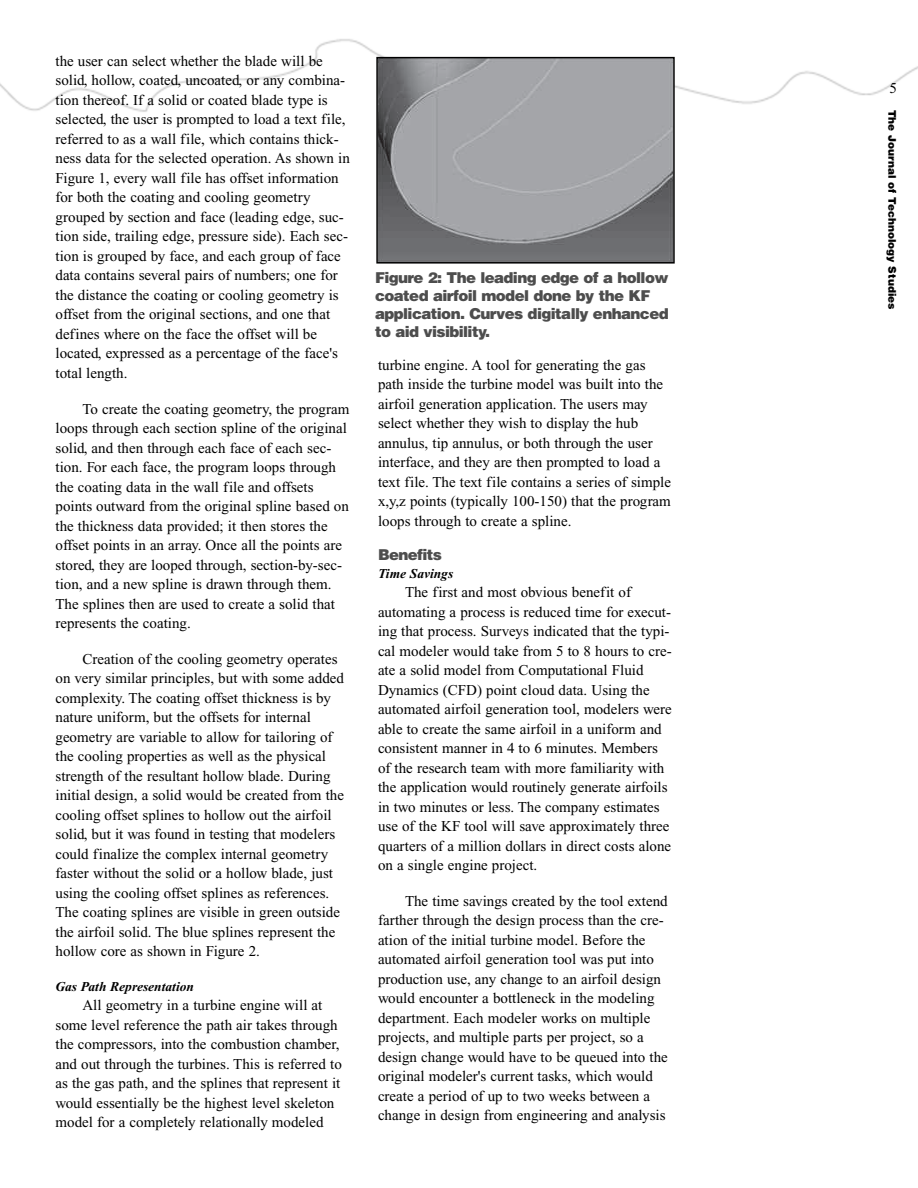
<style>
.page{position:relative;width:918px;height:1188px;background:#fff}
.page>*{position:absolute;margin:0;border:0;box-sizing:border-box;transform-origin:0 0}
.t1{font:15px/19.5px "Times";color:#000}
.t2{font:900 15px/18px "Helvetica";letter-spacing:-.04em;color:#4d4d4d}
.t3{font:italic 700 13.5px "Times";color:#000}
.t4{font:900 10.5px "Helvetica";color:#000}
</style>
<div class="page">
<img style="left:0;top:39px;width:918px;height:73px">
<img style="left:379px;top:60px;width:293px;height:201px">
<div style="left:376px;top:57px;width:299px;height:207px;border:2px solid #000"></div>
<p class="t1" style="left:56px;top:53px;width:296px">the user can select whether the blade will be solid, hollow, coated, uncoated, or any combina&shy;tion thereof. If a solid or coated blade type is selected, the user is prompted to load a text file, referred to as a wall file, which contains thick&shy;ness data for the selected operation. As shown in Figure 1, every wall file has offset information for both the coating and cooling geometry grouped by section and face (leading edge, suc&shy;tion side, trailing edge, pressure side). Each sec&shy;tion is grouped by face, and each group of face data contains several pairs of numbers; one for the distance the coating or cooling geometry is offset from the original sections, and one that defines where on the face the offset will be located, expressed as a percentage of the face's total length.</p>
<p class="t1" style="left:56px;top:400px;width:296px;text-indent:27px">To create the coating geometry, the program loops through each section spline of the original solid, and then through each face of each sec&shy;tion. For each face, the program loops through the coating data in the wall file and offsets points outward from the original spline based on the thickness data provided; it then stores the offset points in an array. Once all the points are stored, they are looped through, section-by-sec&shy;tion, and a new spline is drawn through them.<br>The splines then are used to create a solid that represents the coating.</p>
<p class="t1" style="left:56px;top:650px;width:290px;text-indent:27px">Creation of the cooling geometry operates on very similar principles, but with some added complexity. The coating offset thickness is by nature uniform, but the offsets for internal geometry are variable to allow for tailoring of the cooling properties as well as the physical strength of the resultant hollow blade. During initial design, a solid would be created from the cooling offset splines to hollow out the airfoil solid, but it was found in testing that modelers could finalize the complex internal geometry faster without the solid or a hollow blade, just using the cooling offset splines as references.<br>The coating splines are visible in green outside the airfoil solid. The blue splines represent the hollow core as shown in Figure 2.</p>
<p class="t3" style="left:56px;top:982px;width:140px">Gas Path Representation</p>
<p class="t1" style="left:56px;top:997px;width:288px;text-indent:27px">All geometry in a turbine engine will at some level reference the path air takes through the compressors, into the combustion chamber, and out through the turbines. This is referred to as the gas path, and the splines that represent it would essentially be the highest level skeleton model for a completely relationally modeled</p>
<p class="t2" style="left:375px;top:269px;width:295px">Figure 2: The leading edge of a hollow coated airfoil model done by the KF application. Curves digitally enhanced to aid visibility.</p>
<p class="t1" style="left:378px;top:356px;width:295px">turbine engine. A tool for generating the gas path inside the turbine model was built into the airfoil generation application. The users may select whether they wish to display the hub annulus, tip annulus, or both through the user interface, and they are then prompted to load a text file. The text file contains a series of simple x,y,z points (typically 100-150) that the program loops through to create a spline.</p>
<p class="t2" style="left:378px;top:546px;width:66px">Benefits</p>
<p class="t3" style="left:378px;top:569px;width:77px">Time Savings</p>
<p class="t1" style="left:378px;top:584px;width:295px;text-indent:27px">The first and most obvious benefit of automating a process is reduced time for execut&shy;ing that process. Surveys indicated that the typi&shy;cal modeler would take from 5 to 8 hours to cre&shy;ate a solid model from Computational Fluid Dynamics (CFD) point cloud data. Using the automated airfoil generation tool, modelers were able to create the same airfoil in a uniform and consistent manner in 4 to 6 minutes. Members of the research team with more familiarity with the application would routinely generate airfoils in two minutes or less. The company estimates use of the KF tool will save approximately three quarters of a million dollars in direct costs alone on a single engine project.</p>
<p class="t1" style="left:378px;top:893px;width:291px;text-indent:27px">The time savings created by the tool extend farther through the design process than the cre&shy;ation of the initial turbine model. Before the automated airfoil generation tool was put into production use, any change to an airfoil design would encounter a bottleneck in the modeling department. Each modeler works on multiple projects, and multiple parts per project, so a design change would have to be queued into the original modeler's current tasks, which would create a period of up to two weeks between a change in design from engineering and analysis</p>
<p class="t1" style="left:889px;top:79px;width:9px">5</p>
<p class="t4" style="left:898px;top:110px;width:201px;rotate:90deg">The Journal of Technology Studies</p>
</div>
